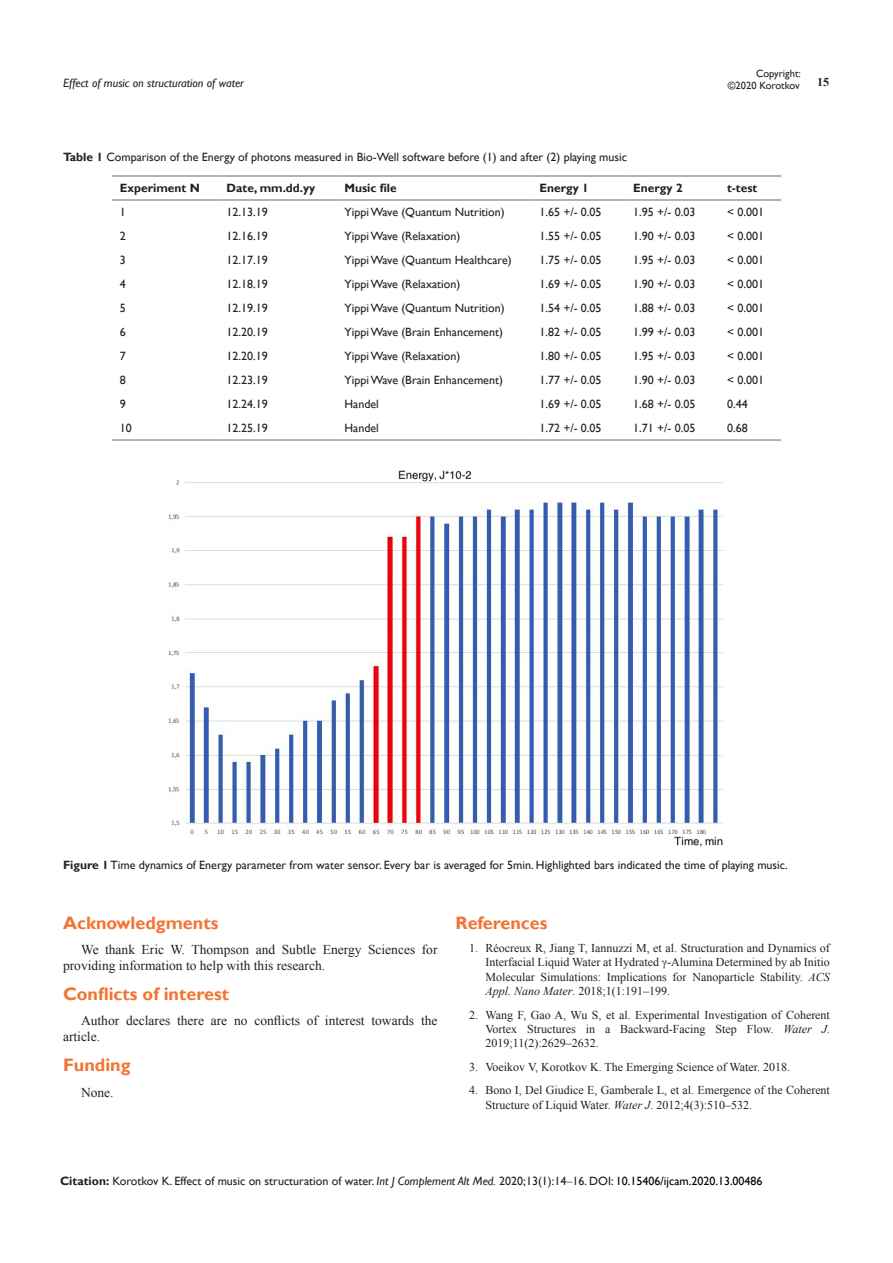
<style>
.page{position:relative;width:893px;height:1263px;background:#fff}
.page>*{position:absolute;margin:0;border:0;box-sizing:border-box;transform-origin:0 0}
.List_Paragraph{font:700 18px "Gill Sans";color:#f37331}
.t1{font:13.5px/16.2px "Times New Roman";color:#231f20}
.Citation{font:12px "Gill Sans";color:#231f20}
.t2{font:12px/14.4px "Times New Roman";color:#231f20;text-align:justify}
.t3{font:700 12px "Gill Sans";color:#231f20}
.t4{font:italic 12px "Gill Sans";color:#231f20}
.t5{font:700 12px "Times New Roman";color:#231f20}
.t6{font:10.5px/12.6px "Gill Sans";color:#231f20;text-align:right}
.s1{font-weight:700}
.s2{font-style:italic}
.s3{font-family:"Times New Roman"}
.s4{color:#000}
</style>
<div class="page">
<hr style="left:112px;top:176px;width:106px;height:1px;background:#69696c">
<hr style="left:218px;top:176px;width:118px;height:1px;background:#69696c">
<hr style="left:336px;top:176px;width:195px;height:1px;background:#69696c">
<hr style="left:531px;top:176px;width:94px;height:1px;background:#69696c">
<hr style="left:625px;top:176px;width:94px;height:1px;background:#69696c">
<hr style="left:719px;top:176px;width:62px;height:1px;background:#69696c">
<hr style="left:112px;top:200px;width:106px;height:1px;background:#69696c">
<hr style="left:218px;top:200px;width:118px;height:1px;background:#69696c">
<hr style="left:336px;top:200px;width:195px;height:1px;background:#69696c">
<hr style="left:531px;top:200px;width:94px;height:1px;background:#69696c">
<hr style="left:625px;top:200px;width:94px;height:1px;background:#69696c">
<hr style="left:719px;top:200px;width:62px;height:1px;background:#69696c">
<hr style="left:112px;top:440px;width:106px;height:1px;background:#69696c">
<hr style="left:218px;top:440px;width:118px;height:1px;background:#69696c">
<hr style="left:336px;top:440px;width:195px;height:1px;background:#69696c">
<hr style="left:531px;top:440px;width:94px;height:1px;background:#69696c">
<hr style="left:625px;top:440px;width:94px;height:1px;background:#69696c">
<hr style="left:719px;top:440px;width:62px;height:1px;background:#69696c">
<img style="left:168px;top:470px;width:555px;height:377px">
<p class="t6" style="left:728px;top:67px;width:74px">Copyright: ©2020 Korotkov</p>
<p class="t4" style="left:63px;top:76px;width:183px">Effect of music on structuration of water</p>
<p class="t5" style="left:817px;top:73px;width:13px">15</p>
<p class="Citation" style="left:63px;top:150px;width:565px"><span class="s1">Table 1</span> Comparison of the Energy of photons measured in Bio-Well software before (1) and after (2) playing music</p>
<p class="t3" style="left:120px;top:181px;width:81px">Experiment N</p>
<p class="t3" style="left:227px;top:181px;width:90px">Date, mm.dd.yy</p>
<p class="t3" style="left:344px;top:181px;width:54px">Music file</p>
<p class="t3" style="left:539px;top:181px;width:51px">Energy 1</p>
<p class="t3" style="left:633px;top:181px;width:51px">Energy 2</p>
<p class="t3" style="left:727px;top:181px;width:32px">t-test</p>
<p class="Citation" style="left:120px;top:205px;width:7px">1</p>
<p class="Citation" style="left:227px;top:205px;width:43px">12.13.19</p>
<p class="Citation" style="left:344px;top:205px;width:162px">Yippi Wave (Quantum Nutrition)</p>
<p class="Citation" style="left:539px;top:205px;width:64px">1.65 +/- 0.05</p>
<p class="Citation" style="left:633px;top:205px;width:64px">1.95 +/- 0.03</p>
<p class="Citation" style="left:727px;top:205px;width:38px">&lt; 0.001</p>
<p class="Citation" style="left:120px;top:229px;width:7px">2</p>
<p class="Citation" style="left:227px;top:229px;width:43px">12.16.19</p>
<p class="Citation" style="left:344px;top:229px;width:117px">Yippi Wave (Relaxation)</p>
<p class="Citation" style="left:539px;top:229px;width:64px">1.55 +/- 0.05</p>
<p class="Citation" style="left:633px;top:229px;width:64px">1.90 +/- 0.03</p>
<p class="Citation" style="left:727px;top:229px;width:38px">&lt; 0.001</p>
<p class="Citation" style="left:120px;top:253px;width:7px">3</p>
<p class="Citation" style="left:227px;top:253px;width:43px">12.17.19</p>
<p class="Citation" style="left:344px;top:253px;width:169px">Yippi Wave (Quantum Healthcare)</p>
<p class="Citation" style="left:539px;top:253px;width:64px">1.75 +/- 0.05</p>
<p class="Citation" style="left:633px;top:253px;width:64px">1.95 +/- 0.03</p>
<p class="Citation" style="left:727px;top:253px;width:38px">&lt; 0.001</p>
<p class="Citation" style="left:120px;top:277px;width:7px">4</p>
<p class="Citation" style="left:227px;top:277px;width:43px">12.18.19</p>
<p class="Citation" style="left:344px;top:277px;width:117px">Yippi Wave (Relaxation)</p>
<p class="Citation" style="left:539px;top:277px;width:64px">1.69 +/- 0.05</p>
<p class="Citation" style="left:633px;top:277px;width:64px">1.90 +/- 0.03</p>
<p class="Citation" style="left:727px;top:277px;width:38px">&lt; 0.001</p>
<p class="Citation" style="left:120px;top:301px;width:7px">5</p>
<p class="Citation" style="left:227px;top:301px;width:43px">12.19.19</p>
<p class="Citation" style="left:344px;top:301px;width:162px">Yippi Wave (Quantum Nutrition)</p>
<p class="Citation" style="left:539px;top:301px;width:64px">1.54 +/- 0.05</p>
<p class="Citation" style="left:633px;top:301px;width:64px">1.88 +/- 0.03</p>
<p class="Citation" style="left:727px;top:301px;width:38px">&lt; 0.001</p>
<p class="Citation" style="left:120px;top:325px;width:7px">6</p>
<p class="Citation" style="left:227px;top:325px;width:43px">12.20.19</p>
<p class="Citation" style="left:344px;top:325px;width:160px">Yippi Wave (Brain Enhancement)</p>
<p class="Citation" style="left:539px;top:325px;width:64px">1.82 +/- 0.05</p>
<p class="Citation" style="left:633px;top:325px;width:64px">1.99 +/- 0.03</p>
<p class="Citation" style="left:727px;top:325px;width:38px">&lt; 0.001</p>
<p class="Citation" style="left:120px;top:349px;width:7px">7</p>
<p class="Citation" style="left:227px;top:349px;width:43px">12.20.19</p>
<p class="Citation" style="left:344px;top:349px;width:117px">Yippi Wave (Relaxation)</p>
<p class="Citation" style="left:539px;top:349px;width:64px">1.80 +/- 0.05</p>
<p class="Citation" style="left:633px;top:349px;width:64px">1.95 +/- 0.03</p>
<p class="Citation" style="left:727px;top:349px;width:38px">&lt; 0.001</p>
<p class="Citation" style="left:120px;top:373px;width:7px">8</p>
<p class="Citation" style="left:227px;top:373px;width:43px">12.23.19</p>
<p class="Citation" style="left:344px;top:373px;width:160px">Yippi Wave (Brain Enhancement)</p>
<p class="Citation" style="left:539px;top:373px;width:64px">1.77 +/- 0.05</p>
<p class="Citation" style="left:633px;top:373px;width:64px">1.90 +/- 0.03</p>
<p class="Citation" style="left:727px;top:373px;width:38px">&lt; 0.001</p>
<p class="Citation" style="left:120px;top:397px;width:7px">9</p>
<p class="Citation" style="left:227px;top:397px;width:43px">12.24.19</p>
<p class="Citation" style="left:344px;top:397px;width:36px">Handel</p>
<p class="Citation" style="left:539px;top:397px;width:64px">1.69 +/- 0.05</p>
<p class="Citation" style="left:633px;top:397px;width:64px">1.68 +/- 0.05</p>
<p class="Citation" style="left:727px;top:397px;width:22px">0.44</p>
<p class="Citation" style="left:120px;top:421px;width:13px">10</p>
<p class="Citation" style="left:227px;top:421px;width:43px">12.25.19</p>
<p class="Citation" style="left:344px;top:421px;width:36px">Handel</p>
<p class="Citation" style="left:539px;top:421px;width:64px">1.72 +/- 0.05</p>
<p class="Citation" style="left:633px;top:421px;width:64px">1.71 +/- 0.05</p>
<p class="Citation" style="left:727px;top:421px;width:22px">0.68</p>
<p class="Citation" style="left:63px;top:858px;width:726px"><span class="s1">Figure 1</span> Time dynamics of Energy parameter from water sensor. Every bar is averaged for 5min. Highlighted bars indicated the time of playing music.</p>
<p class="List_Paragraph" style="left:63px;top:912px;width:157px">Acknowledgments</p>
<p class="t1" style="left:63px;top:941px;width:376px;text-indent:18px">We thank Eric W. Thompson and Subtle Energy Sciences for providing information to help with this research.</p>
<p class="List_Paragraph" style="left:63px;top:983px;width:168px">Conflicts of interest</p>
<p class="t1" style="left:63px;top:1012px;width:376px;text-indent:18px">Author declares there are no conflicts of interest towards the article.</p>
<p class="List_Paragraph" style="left:63px;top:1054px;width:69px">Funding</p>
<p class="t1" style="left:81px;top:1084px;width:34px">None.</p>
<p class="List_Paragraph" style="left:455px;top:912px;width:94px">References</p>
<p class="t2" style="left:485px;top:940px;width:346px;text-indent:-16px">1. Réocreux R, Jiang T, Iannuzzi M, et al. Structuration and Dynamics of Interfacial Liquid Water at Hydrated γ-Alumina Determined by ab Initio Molecular Simulations: Implications for Nanoparticle Stability. <span class="s2">ACS Appl. Nano Mater</span>. 2018;1(1:191–199.</p>
<p class="t2" style="left:485px;top:1007px;width:346px;text-indent:-16px">2. Wang F, Gao A, Wu S, et al. Experimental Investigation of Coherent Vortex Structures in a Backward-Facing Step Flow. <span class="s2">Water J</span>.<br>2019;11(2):2629–2632.</p>
<p class="t2" style="left:469px;top:1059px;width:323px">3. Voeikov V, Korotkov K. The Emerging Science of Water. 2018.</p>
<p class="t2" style="left:485px;top:1083px;width:346px;text-indent:-16px">4. Bono I, Del Giudice E, Gamberale L, et al. Emergence of the Coherent<br>Structure of Liquid Water. <span class="s2">Water J</span>. 2012;4(3):510–532.</p>
<p class="Citation" style="left:60px;top:1174px;width:704px"><span class="s1">Citation:</span> Korotkov K. Effect of music on structuration of water. <span class="s2">Int J Complement Alt Med.</span> 2020;13(1):14<span class="s3">‒</span>16. DOI: <span class="s4">10.15406/ijcam.2020.13.00486</span></p>
</div>
